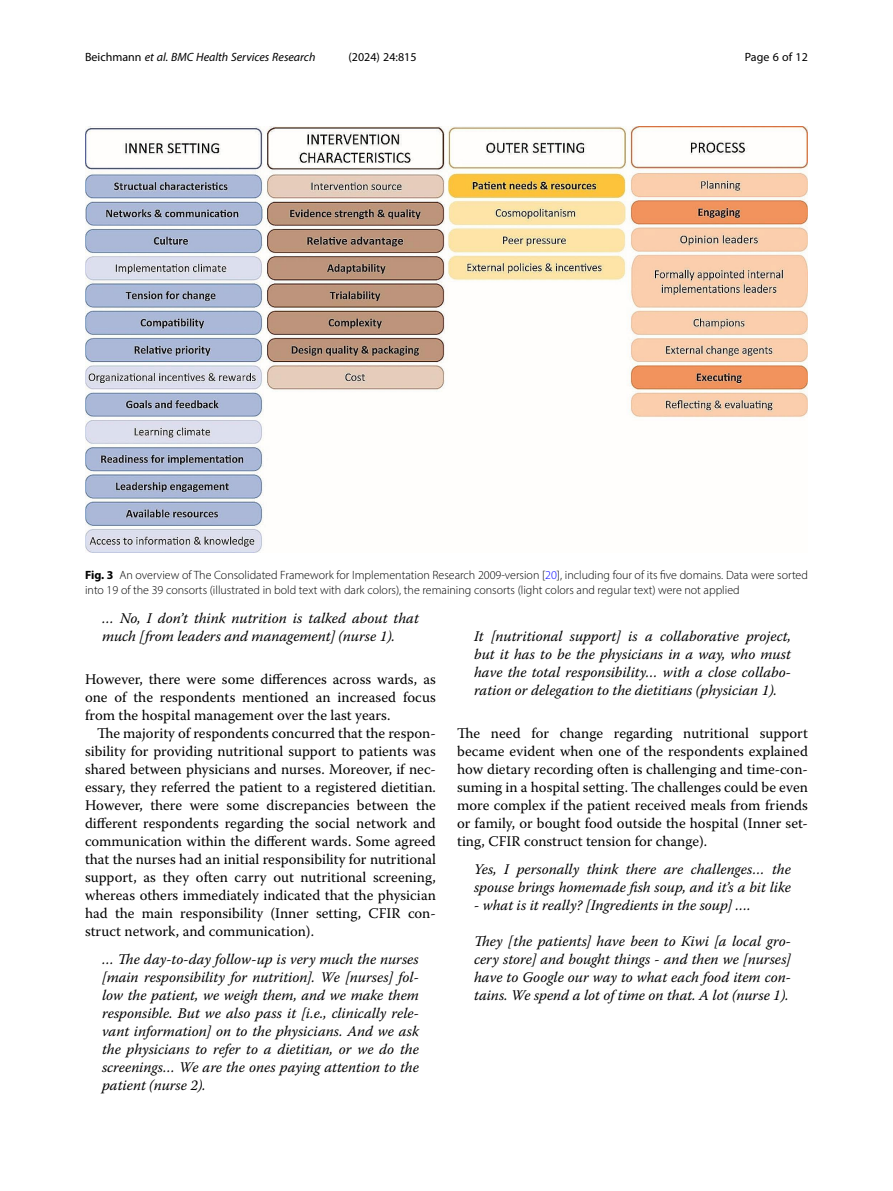
<style>
.page{position:relative;width:893px;height:1191px;background:#fff}
.page>*{position:absolute;margin:0;border:0;box-sizing:border-box;transform-origin:0 0}
.Block_Quote{font:italic 14.7px/18px "Warnock Pro";color:#000;text-align:justify}
.Body_Text_Indent{font:14.7px/18px "Warnock Pro";color:#000;text-align:justify}
.Body_Text{font:14.7px/18px "Warnock Pro";color:#000;text-align:justify}
.Figure_Caption{font:300 12px/15px "Myriad Pro";color:#000}
.t1{font:italic 12px "Myriad Pro";color:#000}
.t2{font:12px "Myriad Pro";color:#000}
.s1{font-style:normal}
.s2{font-weight:700}
.s3{color:#00f}
</style>
<div class="page">
<img style="left:85px;top:126px;width:723px;height:426px">
<p class="t1" style="left:85px;top:50px;width:232px"><span class="s1">Beichmann</span> et al. BMC Health Services Research</p>
<p class="t2" style="left:348px;top:50px;width:70px">(2024) 24:815</p>
<p class="t2" style="left:745px;top:50px;width:65px">Page 6 of 12</p>
<p class="Figure_Caption" style="left:85px;top:567px;width:724px"><span class="s2">Fig. 3</span> An overview of The Consolidated Framework for Implementation Research 2009-version [<span class="s3">20</span>], including four of its five domains. Data were sorted into 19 of the 39 consorts (illustrated in bold text with dark colors), the remaining consorts (light colors and regular text) were not applied</p>
<p class="Block_Quote" style="left:102px;top:609px;width:318px">… No, I don’t think nutrition is talked about that much [from leaders and management] (nurse 1).</p>
<p class="Body_Text" style="left:85px;top:670px;width:352px">However, there were some differences across wards, as one of the respondents mentioned an increased focus from the hospital management over the last years.</p>
<p class="Body_Text_Indent" style="left:85px;top:724px;width:352px;text-indent:12px">The majority of respondents concurred that the respon&shy;sibility for providing nutritional support to patients was shared between physicians and nurses. Moreover, if nec&shy;essary, they referred the patient to a registered dietitian.<br>However, there were some discrepancies between the different respondents regarding the social network and communication within the different wards. Some agreed that the nurses had an initial responsibility for nutritional support, as they often carry out nutritional screening, whereas others immediately indicated that the physician had the main responsibility (Inner setting, CFIR con&shy;struct network, and communication).</p>
<p class="Block_Quote" style="left:102px;top:949px;width:318px">… The day-to-day follow-up is very much the nurses [main responsibility for nutrition]. We [nurses] fol&shy;low the patient, we weigh them, and we make them responsible. But we also pass it [i.e., clinically rele&shy;vant information] on to the physicians. And we ask the physicians to refer to a dietitian, or we do the screenings… We are the ones paying attention to the patient (nurse 2).</p>
<p class="Block_Quote" style="left:474px;top:627px;width:318px">It [nutritional support] is a collaborative project, but it has to be the physicians in a way, who must have the total responsibility… with a close collabo&shy;ration or delegation to the dietitians (physician 1).</p>
<p class="Body_Text" style="left:457px;top:724px;width:352px">The need for change regarding nutritional support became evident when one of the respondents explained how dietary recording often is challenging and time-con&shy;suming in a hospital setting. The challenges could be even more complex if the patient received meals from friends or family, or bought food outside the hospital (Inner set&shy;ting, CFIR construct tension for change).</p>
<p class="Block_Quote" style="left:474px;top:859px;width:318px">Yes, I personally think there are challenges… the spouse brings homemade fish soup, and it’s a bit like</p>
<p class="Block_Quote" style="left:474px;top:895px;width:278px">- what is it really? [Ingredients in the soup] ….</p>
<p class="Block_Quote" style="left:474px;top:931px;width:318px">They [the patients] have been to Kiwi [a local gro&shy;cery store] and bought things - and then we [nurses] have to Google our way to what each food item con&shy;tains. We spend a lot of time on that. A lot (nurse 1).</p>
</div>
